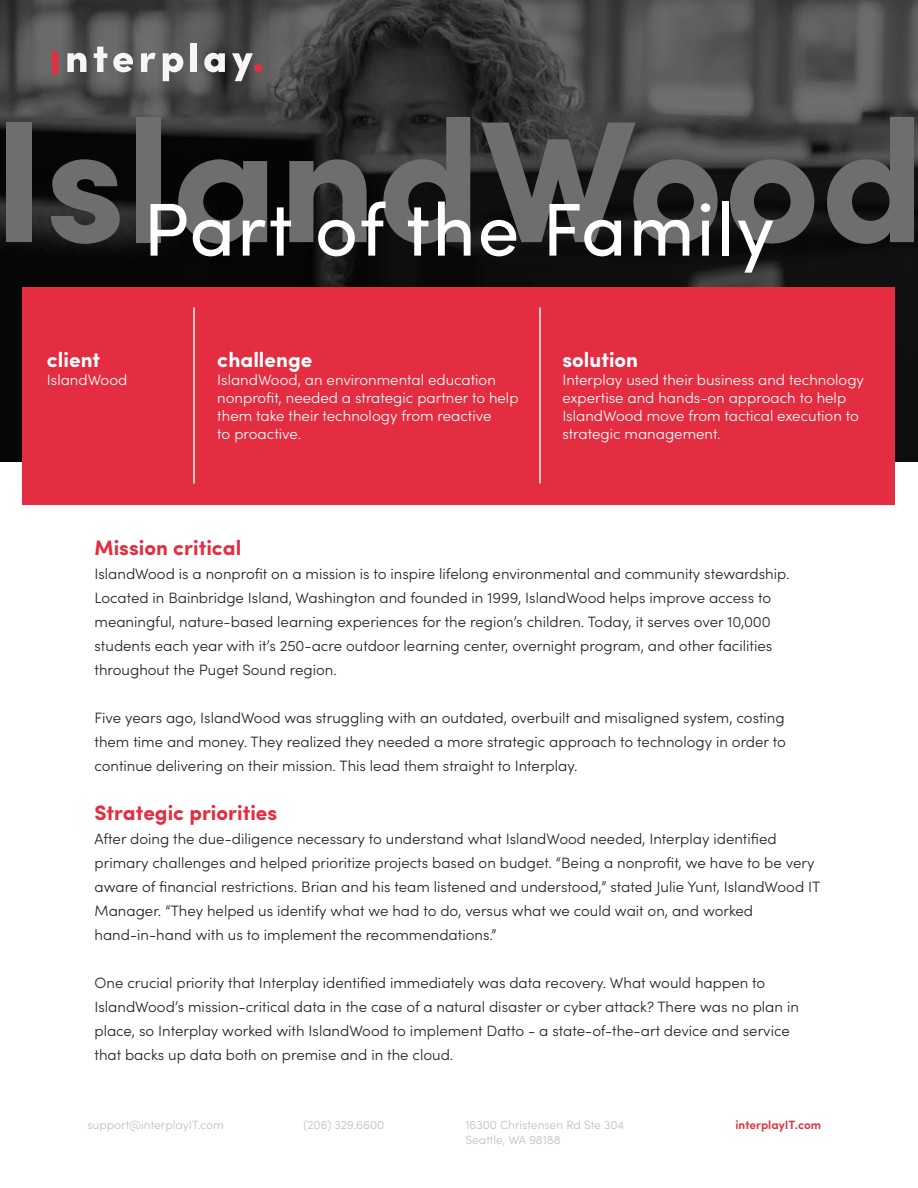
<style>
.page{position:relative;width:918px;height:1188px;background:#fff}
.page>*{position:absolute;margin:0;border:0;box-sizing:border-box;transform-origin:0 0}
.t1{font:700 173.55px "Sofia Pro";color:#fff}
.t2{font:75px "Sofia Pro";letter-spacing:.025em;color:#fff}
.t3{font:700 21px "Sofia Pro";color:#e42d40}
.t4{font:700 21px "Sofia Pro";color:#fff}
.t5{font:300 15px/24px "Sofia Pro";color:#231f20}
.t6{font:300 15px/18px "Sofia Pro";color:#fff}
.t7{font:300 12px "Sofia Pro";color:#bcbec0}
.t8{font:600 12px "Sofia Pro";color:#e42d40}
</style>
<div class="page">
<svg style="left:0;top:0;width:918px;height:462px;background:#2c2b2b"></svg>
<div style="left:23px;top:287px;width:872px;height:218px;background:#e42d40"></div>
<hr style="left:193px;top:308px;width:2px;height:176px;background:#f7f5f5">
<hr style="left:539px;top:308px;width:2px;height:176px;background:#f7f5f5">
<svg style="left:67px;top:53px;width:19px;height:19px"></svg>
<svg style="left:94px;top:47px;width:13px;height:25px"></svg>
<svg style="left:113px;top:53px;width:20px;height:19px"></svg>
<svg style="left:141px;top:53px;width:15px;height:19px"></svg>
<svg style="left:163px;top:53px;width:20px;height:28px"></svg>
<div style="left:191px;top:43px;width:6px;height:29px;background:#f7f5f5"></div>
<svg style="left:204px;top:53px;width:21px;height:19px"></svg>
<svg style="left:52px;top:49px;width:6px;height:27px"></svg>
<svg style="left:232px;top:53px;width:31px;height:28px"></svg>
<h1 class="t1" style="left:-8px;top:49px;width:934px">IslandWood</h1>
<h2 class="t2" style="left:143px;top:174px;width:633px">Part of the Family</h2>
<h3 class="t4" style="left:47px;top:344px;width:55px">client</h3>
<p class="t6" style="left:47px;top:370px;width:82px">IslandWood</p>
<h3 class="t4" style="left:217px;top:344px;width:97px">challenge</h3>
<p class="t6" style="left:217px;top:370px;width:303px">IslandWood, an environmental education nonprofit, needed a strategic partner to help them take their technology from reactive<br>to proactive.</p>
<h3 class="t4" style="left:562px;top:344px;width:77px">solution</h3>
<p class="t6" style="left:562px;top:370px;width:303px">Interplay used their business and technology expertise and hands-on approach to help IslandWood move from tactical execution to strategic management.</p>
<h3 class="t3" style="left:95px;top:532px;width:148px">Mission critical</h3>
<p class="t5" style="left:95px;top:561px;width:697px">IslandWood is a nonprofit on a mission is to inspire lifelong environmental and community stewardship.<br>Located in Bainbridge Island, Washington and founded in 1999, IslandWood helps improve access to meaningful, nature-based learning experiences for the region’s children. Today, it serves over 10,000 students each year with it’s 250-acre outdoor learning center, overnight program, and other facilities throughout the Puget Sound region.</p>
<p class="t5" style="left:95px;top:705px;width:693px;text-align:justify">Five years ago, IslandWood was struggling with an outdated, overbuilt and misaligned system, costing them time and money. They realized they needed a more strategic approach to technology in order to continue delivering on their mission. This lead them straight to Interplay.</p>
<h3 class="t3" style="left:95px;top:797px;width:184px">Strategic priorities</h3>
<p class="t5" style="left:95px;top:826px;width:727px">After doing the due-diligence necessary to understand what IslandWood needed, Interplay identified primary challenges and helped prioritize projects based on budget. “Being a nonprofit, we have to be very aware of financial restrictions. Brian and his team listened and understood,” stated Julie Yunt, IslandWood IT Manager. “They helped us identify what we had to do, versus what we could wait on, and worked hand-in-hand with us to implement the recommendations.”</p>
<p class="t5" style="left:95px;top:970px;width:706px">One crucial priority that Interplay identified immediately was data recovery. What would happen to IslandWood’s mission-critical data in the case of a natural disaster or cyber attack? There was no plan in place, so Interplay worked with IslandWood to implement Datto - a state-of-the-art device and service that backs up data both on premise and in the cloud.</p>
<p class="t7" style="left:87px;top:1116px;width:138px">support@interplayIT.com</p>
<p class="t7" style="left:303px;top:1116px;width:82px">(206) 329.6600</p>
<p class="t7" style="left:465px;top:1116px;width:160px">16300 Christensen Rd Ste 304</p>
<p class="t8" style="left:735px;top:1116px;width:87px">interplayIT.com</p>
<p class="t7" style="left:465px;top:1131px;width:97px">Seattle, WA 98188</p>
</div>
